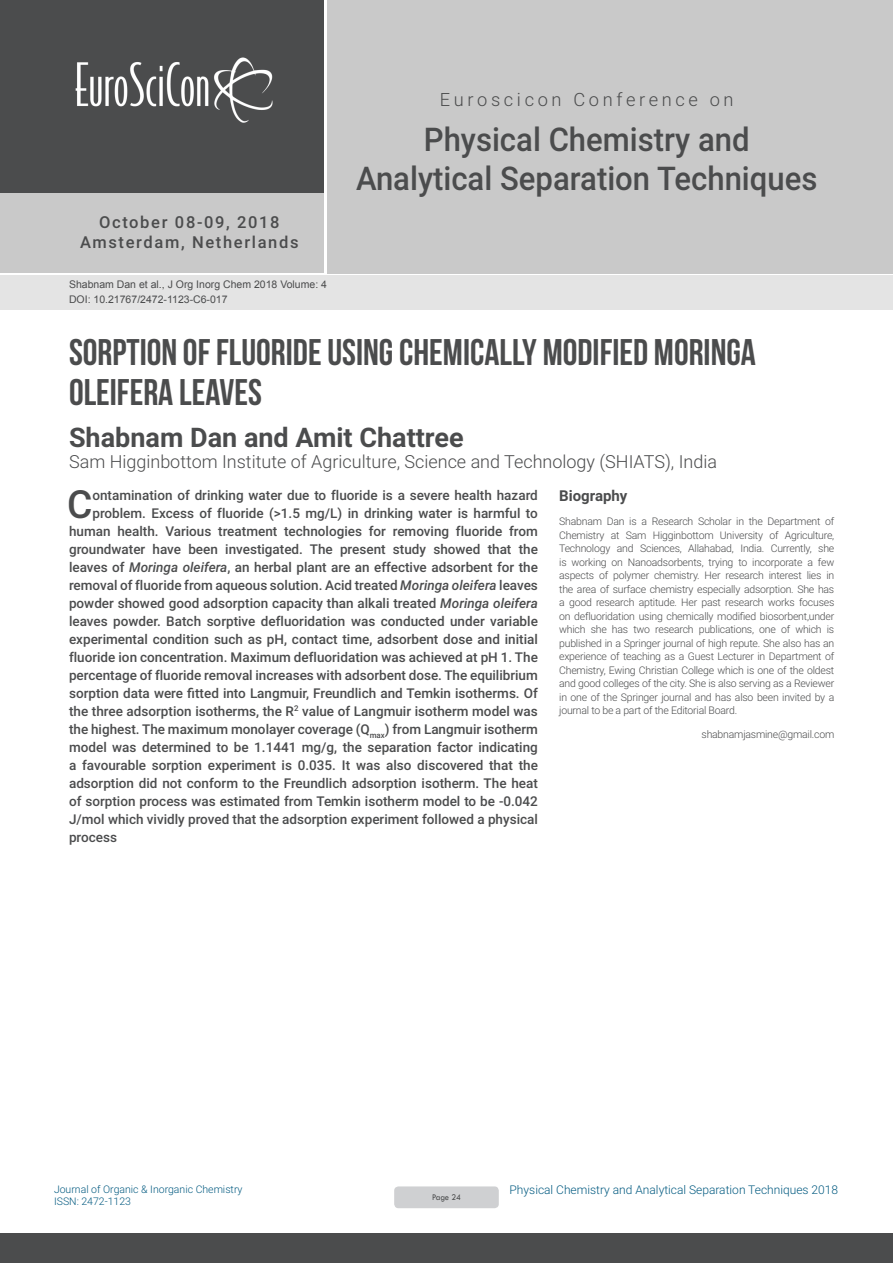
<style>
.page{position:relative;width:893px;height:1263px;background:#fff}
.page>*{position:absolute;margin:0;border:0;box-sizing:border-box;transform-origin:0 0}
.Abstract{font:500 38.85px "Roboto";color:#4b4c4d}
.t1{font:37.05px/40.8px "Bebas Neue";color:#4b4c4d}
.t2{font:500 32.7px/39.2px "Roboto";color:#4b4c4d;text-align:center;scale:.95 1}
.t3{font:700 27px "Roboto";color:#4b4c4d}
.t4{font:300 18.3px "Roboto";letter-spacing:.2em;color:#4b4c4d}
.t5{font:300 18px "Roboto";color:#4b4c4d}
.t6{font:500 16.5px/19.8px "Roboto";letter-spacing:.1em;color:#4b4c4d;text-align:center}
.Bio_Heading{font:700 15px "Roboto";color:#4b4c4d}
.Abstract-2{font:500 13.5px "Roboto";color:#4b4c4d}
.t7{font:300 12px "Roboto";color:#045b81}
.Biography{font:300 10.5px/13.5px "Roboto";letter-spacing:-.02em;color:#4b4c4d;text-align:justify}
.t8{font:10.5px "Arial";color:#4b4c4d}
.t9{font:300 10.5px/12.6px "Roboto";color:#045b81}
.t10{font:9px "Tw Cen";letter-spacing:-.02em;color:#4b4c4d;scale:.95 1}
.s1{font-style:italic}
</style>
<div class="page">
<div style="left:0;top:0;width:323px;height:193px;background:#4b4c4d"></div>
<div style="left:1px;top:193px;width:323px;height:80px;background:#c9c9c9"></div>
<div style="left:327px;top:0;width:566px;height:273px;background:#c9c9c9"></div>
<img style="left:75px;top:57px;width:198px;height:66px">
<div style="left:0;top:1233px;width:893px;height:30px;background:#4b4c4d"></div>
<div style="left:1px;top:275px;width:892px;height:35px;background:#e4e4e4"></div>
<div style="left:394px;top:1186px;width:105px;height:22px;background:#cfd0d2;border-radius:4px"></div>
<p class="t6" style="left:80px;top:211px;width:220px">October 08-09, 2018<br>Amsterdam, Netherlands</p>
<p class="t8" style="left:69px;top:278px;width:259px">Shabnam Dan et al., J Org Inorg Chem 2018 Volume: 4</p>
<p class="t8" style="left:69px;top:292px;width:160px">DOI: 10.21767/2472-1123-C6-017</p>
<h3 class="t4" style="left:440px;top:87px;width:295px">Euroscicon Conference on</h3>
<h3 class="t2" style="left:356px;top:119px;width:487px">Physical Chemistry and<br>Analytical Separation Techniques</h3>
<p class="t1" style="left:69px;top:331px;width:688px">SORPTION OF FLUORIDE USING CHEMICALLY MODIFIED MORINGA<br>OLEIFERA LEAVES</p>
<p class="t3" style="left:69px;top:418px;width:396px">Shabnam Dan and Amit Chattree</p>
<p class="t5" style="left:69px;top:449px;width:649px">Sam Higginbottom Institute of Agriculture, Science and Technology (SHIATS), India</p>
<p class="Abstract" style="left:67px;top:477px;width:27px">C</p>
<p class="Abstract-2" style="left:92px;top:485px;width:447px">ontamination of drinking water due to fluoride is a severe health hazard</p>
<p class="Abstract-2" style="left:92px;top:503px;width:447px">problem. Excess of fluoride (&gt;1.5 mg/L) in drinking water is harmful to</p>
<p class="Abstract-2" style="left:69px;top:521px;width:470px">human health. Various treatment technologies for removing fluoride from</p>
<p class="Abstract-2" style="left:69px;top:539px;width:470px">groundwater have been investigated. The present study showed that the</p>
<p class="Abstract-2" style="left:69px;top:557px;width:470px">leaves of <span class="s1">Moringa oleifera</span>, an herbal plant are an effective adsorbent for the</p>
<p class="Abstract-2" style="left:69px;top:575px;width:470px">removal of fluoride from aqueous solution. Acid treated <span class="s1">Moringa oleifera</span> leaves</p>
<p class="Abstract-2" style="left:69px;top:593px;width:470px">powder showed good adsorption capacity than alkali treated <span class="s1">Moringa oleifera</span></p>
<p class="Abstract-2" style="left:69px;top:611px;width:470px">leaves powder. Batch sorptive defluoridation was conducted under variable</p>
<p class="Abstract-2" style="left:69px;top:629px;width:470px">experimental condition such as pH, contact time, adsorbent dose and initial</p>
<p class="Abstract-2" style="left:69px;top:647px;width:470px">fluoride ion concentration. Maximum defluoridation was achieved at pH 1. The</p>
<p class="Abstract-2" style="left:69px;top:665px;width:470px">percentage of fluoride removal increases with adsorbent dose. The equilibrium</p>
<p class="Abstract-2" style="left:69px;top:683px;width:470px">sorption data were fitted into Langmuir, Freundlich and Temkin isotherms. Of</p>
<p class="Abstract-2" style="left:69px;top:701px;width:470px">the three adsorption isotherms, the R<sup>2</sup> value of Langmuir isotherm model was</p>
<p class="Abstract-2" style="left:69px;top:719px;width:470px">the highest. The maximum monolayer coverage (Q<sub>max</sub>) from Langmuir isotherm</p>
<p class="Abstract-2" style="left:69px;top:737px;width:470px">model was determined to be 1.1441 mg/g, the separation factor indicating</p>
<p class="Abstract-2" style="left:69px;top:755px;width:470px">a favourable sorption experiment is 0.035. It was also discovered that the</p>
<p class="Abstract-2" style="left:69px;top:773px;width:470px">adsorption did not conform to the Freundlich adsorption isotherm. The heat</p>
<p class="Abstract-2" style="left:69px;top:791px;width:470px">of sorption process was estimated from Temkin isotherm model to be -0.042</p>
<p class="Abstract-2" style="left:69px;top:809px;width:470px">J/mol which vividly proved that the adsorption experiment followed a physical</p>
<p class="Abstract-2" style="left:69px;top:827px;width:50px">process</p>
<p class="Bio_Heading" style="left:559px;top:485px;width:70px">Biography</p>
<p class="Biography" style="left:559px;top:514px;width:277px">Shabnam Dan is a Research Scholar in the Department of Chemistry at Sam Higginbottom University of Agriculture, Technology and Sciences, Allahabad, India. Currently, she is working on Nanoadsorbents, trying to incorporate a few aspects of polymer chemistry. Her research interest lies in the area of surface chemistry especially adsorption. She has a good research aptitude. Her past research works focuses on defluoridation using chemically modified biosorbent,under which she has two research publications, one of which is published in a Springer journal of high repute. She also has an experience of teaching as a Guest Lecturer in Department of Chemistry, Ewing Christian College which is one of the oldest and good colleges of the city. She is also serving as a Reviewer in one of the Springer journal and has also been invited by a journal to be a part of the Editorial Board.</p>
<p class="Biography" style="left:702px;top:727px;width:134px">shabnamjasmine@gmail.com</p>
<p class="t9" style="left:54px;top:1182px;width:190px">Journal of Organic &amp; Inorganic Chemistry<br>ISSN: 2472-1123</p>
<p class="t7" style="left:510px;top:1181px;width:330px">Physical Chemistry and Analytical Separation Techniques 2018</p>
<p class="t10" style="left:432px;top:1192px;width:32px">Page 24</p>
</div>
